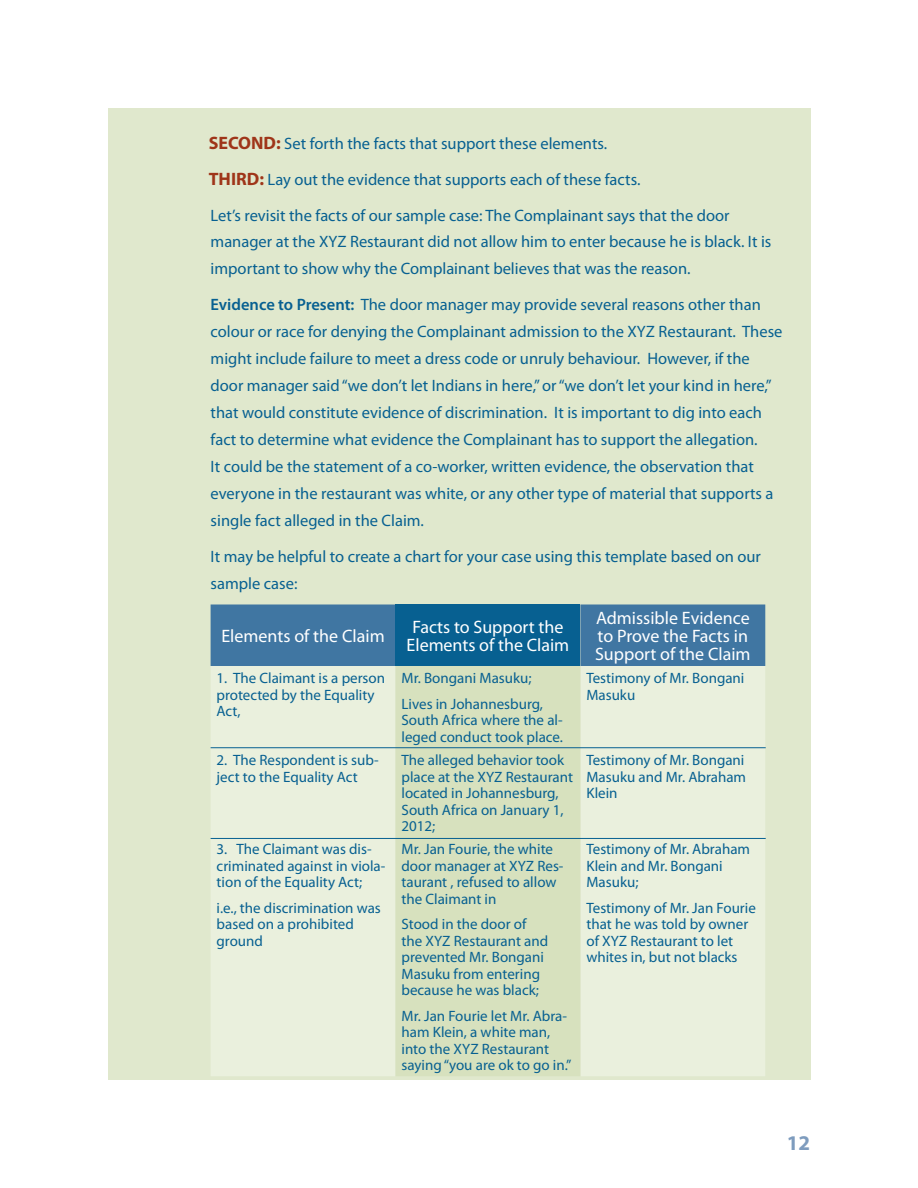
<style>
.page{position:relative;width:918px;height:1188px;background:#fff}
.page>*{position:absolute;margin:0;border:0;box-sizing:border-box;transform-origin:0 0}
.t1{font:700 21px "Myriad Pro";color:#7e9cbe}
.t2{font:18px/18px "Myriad Pro";color:#fff;text-align:center}
.t3{font:16.5px/27px "Myriad Pro";color:#076091}
.t4{font:15px/16.5px "Myriad Pro";color:#076091}
.s1{font-weight:700;font-size:18px;color:#9f3519}
.s2{font-weight:600}
</style>
<div class="page">
<div style="left:108px;top:108px;width:702px;height:972px;background:#e0e8cd"></div>
<div style="left:211px;top:604px;width:554px;height:62px;background:#4076a2"></div>
<div style="left:396px;top:604px;width:184px;height:62px;background:#076091"></div>
<svg style="left:211px;top:666px;width:554px;height:410px;fill:#eaf0dd"></svg>
<div style="left:396px;top:666px;width:184px;height:410px;background:#d7e1be"></div>
<hr style="left:211px;top:747px;width:555px;height:1px;background:#076091">
<hr style="left:211px;top:838px;width:555px;height:1px;background:#076091">
<p class="t3" style="left:209px;top:125px;width:522px;line-height:36px"><span class="s1">SECOND:</span> Set forth the facts that support these elements.<br><span class="s1">THIRD:</span> Lay out the evidence that supports each of these facts.<br>Let’s revisit the facts of our sample case: The Complainant says that the door</p>
<p class="t3" style="left:211px;top:228px;width:562px">manager at the XYZ Restaurant did not allow him to enter because he is black. It is important to show why the Complainant believes that was the reason.</p>
<p class="t3" style="left:211px;top:291px;width:573px"><span class="s2">Evidence to Present:</span> The door manager may provide several reasons other than colour or race for denying the Complainant admission to the XYZ Restaurant. These might include failure to meet a dress code or unruly behaviour. However, if the door manager said “we don’t let I ndians in here,” or “we don’t let your kind in here,” that would constitute evidence of discrimination. It is important to dig into each fact to determine what evidence the Complainant has to support the allegation.<br>It could be the statement of a co-worker, written evidence, the observation that everyone in the restaurant was white, or any other type of material that supports a single fact alleged in the Claim.</p>
<p class="t3" style="left:211px;top:543px;width:552px">It may be helpful to create a chart for your case using this template based on our sample case:</p>
<p class="t2" style="left:221px;top:627px;width:165px">Elements of the Claim</p>
<p class="t2" style="left:407px;top:618px;width:164px">Facts to Support the<br>Elements of the Claim</p>
<p class="t2" style="left:595px;top:609px;width:157px;text-align:left">Admissible Evidence to Prove the Facts in<br>Support of the Claim</p>
<p class="t4" style="left:217px;top:670px;width:170px">1. The Claimant is a person protected by the Equality<br>Act,</p>
<p class="t4" style="left:402px;top:665px;width:143px;line-height:25.5px">Mr. Bongani Masuku;<br>Lives in Johannesburg,</p>
<p class="t4" style="left:402px;top:712px;width:163px">South Africa where the al&shy;leged conduct took place.</p>
<p class="t4" style="left:586px;top:670px;width:160px">Testimony of Mr. Bongani<br>Masuku</p>
<p class="t4" style="left:217px;top:751px;width:164px">2. The Respondent is sub&shy;ject to the Equality Act</p>
<p class="t4" style="left:402px;top:751px;width:173px">The alleged behavior took place at the XYZ Restaurant located in Johannesburg,<br>South Africa on January 1,<br>2012;</p>
<p class="t4" style="left:586px;top:751px;width:161px;text-align:justify">Testimony of Mr. Bongani Masuku and Mr. Abraham Klein</p>
<p class="t4" style="left:217px;top:841px;width:170px">3. The Claimant was dis&shy;criminated against in viola&shy;tion of the Equality Act;</p>
<p class="t4" style="left:217px;top:899px;width:166px">i.e., the discrimination was based on a prohibited ground</p>
<p class="t4" style="left:586px;top:841px;width:165px">Testimony of Mr. Abraham<br>Klein and Mr. Bongani<br>Masuku;</p>
<p class="t4" style="left:586px;top:899px;width:171px">Testimony of Mr. Jan Fourie that he was told by owner of XYZ Restaurant to let whites in, but not blacks</p>
<p class="t4" style="left:402px;top:841px;width:164px">Mr. Jan Fourie, the white door manager at XYZ Res&shy;taurant , refused to allow the Claimant in</p>
<p class="t4" style="left:402px;top:916px;width:148px">Stood in the door of the XYZ Restaurant and prevented Mr. Bongani<br>Masuku from entering because he was black;</p>
<p class="t4" style="left:402px;top:1007px;width:172px">Mr. Jan Fourie let Mr. Abra&shy;ham Klein, a white man, into the XYZ Restaurant saying “you are ok to go in.”</p>
<p class="t1" style="left:787px;top:1129px;width:25px">12</p>
</div>
